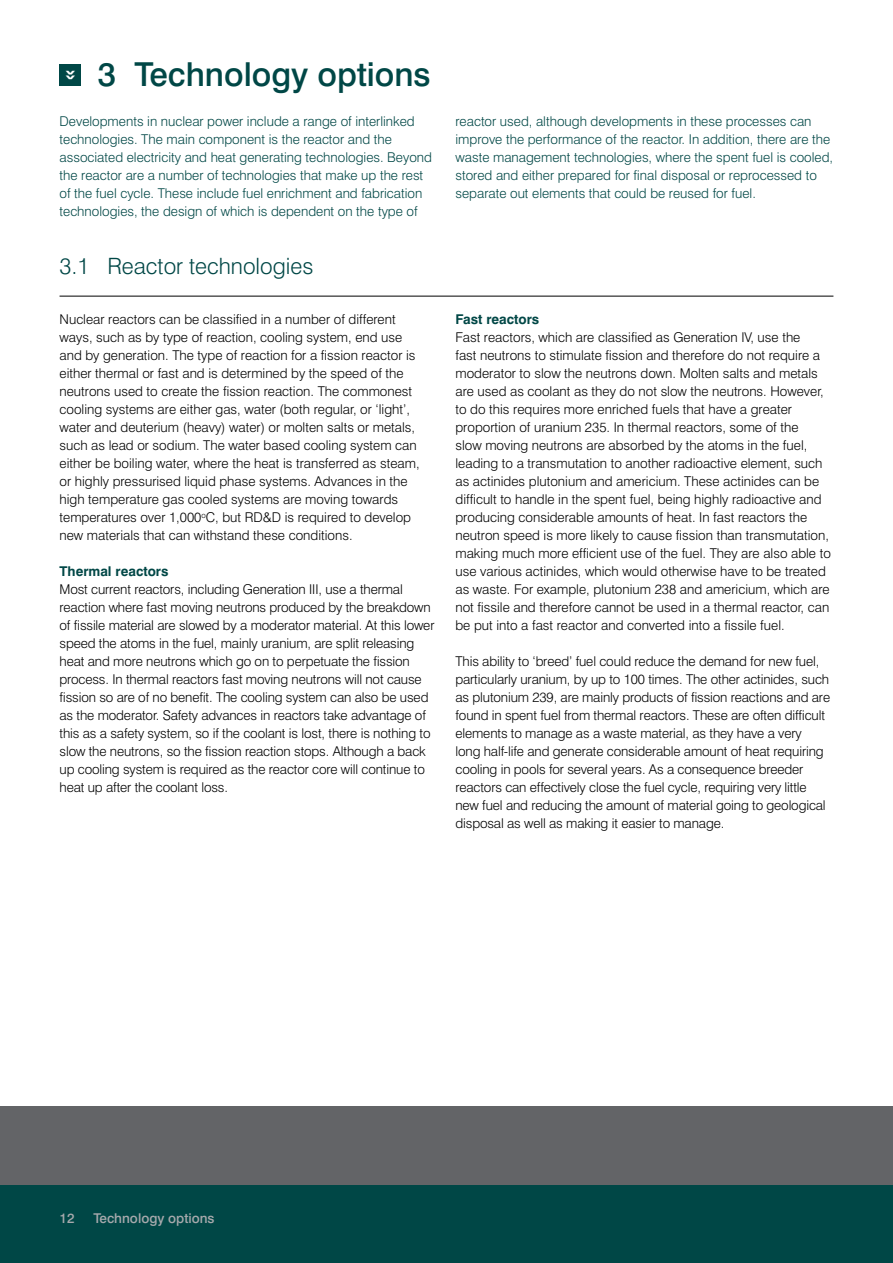
<style>
.page{position:relative;width:893px;height:1263px;background:#fff}
.page>*{position:absolute;margin:0;border:0;box-sizing:border-box;transform-origin:0 0}
.t1{font:500 33px "Swiss 721 BT";color:#004746}
.t2{font:300 22.5px "Swiss 721 BT";color:#004746}
.t3{font:700 22.5px "Swiss 721 BT";color:#fff}
.t4{font:300 13.5px/18px "Swiss 721 BT";color:#000}
.t5{font:300 13.5px/18px "Swiss 721 BT";color:#004746}
.t6{font:700 13.5px "Swiss 721 BT";color:#004746}
.t7{font:500 13.5px "Swiss 721 BT";color:#a7a9ac}
</style>
<div class="page">
<div style="left:0;top:1185px;width:892px;height:78px;background:#004746"></div>
<div style="left:0;top:1106px;width:892px;height:79px;background:#636467"></div>
<div style="left:60px;top:65px;width:21px;height:21px;background:#004746"></div>
<hr style="left:60px;top:296px;width:773px;height:1px;background:#000">
<h2 class="t3" style="left:86px;top:70px;width:12px;rotate:90deg">»</h2>
<h1 class="t1" style="left:98px;top:54px;width:334px">3 Technology options</h1>
<p class="t5" style="left:60px;top:112px;width:374px">Developments in nuclear power include a range of interlinked technologies. The main component is the reactor and the associated electricity and heat generating technologies. Beyond the reactor are a number of technologies that make up the rest of the fuel cycle. These include fuel enrichment and fabrication technologies, the design of which is dependent on the type of</p>
<p class="t5" style="left:455px;top:112px;width:379px">reactor used, although developments in these processes can improve the performance of the reactor. In addition, there are the waste management technologies, where the spent fuel is cooled, stored and either prepared for final disposal or reprocessed to separate out elements that could be reused for fuel.</p>
<h2 class="t2" style="left:60px;top:253px;width:255px">3.1 Reactor technologies</h2>
<p class="t4" style="left:60px;top:310px;width:362px">Nuclear reactors can be classified in a number of different ways, such as by type of reaction, cooling system, end use and by generation. The type of reaction for a fission reactor is either thermal or fast and is determined by the speed of the neutrons used to create the fission reaction. The commonest cooling systems are either gas, water (both regular, or ‘light’, water and deuterium (heavy) water) or molten salts or metals, such as lead or sodium. The water based cooling system can either be boiling water, where the heat is transferred as steam, or highly pressurised liquid phase systems. Advances in the high temperature gas cooled systems are moving towards temperatures over 1,000<sup>o</sup>C, but RD&amp;D is required to develop new materials that can withstand these conditions.</p>
<p class="t6" style="left:60px;top:563px;width:110px">Thermal reactors</p>
<p class="t4" style="left:60px;top:580px;width:376px">Most current reactors, including Generation III, use a thermal reaction where fast moving neutrons produced by the breakdown of fissile material are slowed by a moderator material. At this lower speed the atoms in the fuel, mainly uranium, are split releasing heat and more neutrons which go on to perpetuate the fission process. In thermal reactors fast moving neutrons will not cause fission so are of no benefit. The cooling system can also be used as the moderator. Safety advances in reactors take advantage of this as a safety system, so if the coolant is lost, there is nothing to slow the neutrons, so the fission reaction stops. Although a back up cooling system is required as the reactor core will continue to heat up after the coolant loss.</p>
<p class="t6" style="left:455px;top:311px;width:85px">Fast reactors</p>
<p class="t4" style="left:455px;top:328px;width:377px">Fast reactors, which are classified as Generation IV, use the<br>fast neutrons to stimulate fission and therefore do not require a moderator to slow the neutrons down. Molten salts and metals are used as coolant as they do not slow the neutrons. However, to do this requires more enriched fuels that have a greater proportion of uranium 235. In thermal reactors, some of the<br>slow moving neutrons are absorbed by the atoms in the fuel, leading to a transmutation to another radioactive element, such as actinides plutonium and americium. These actinides can be difficult to handle in the spent fuel, being highly radioactive and producing considerable amounts of heat. In fast reactors the neutron speed is more likely to cause fission than transmutation, making much more efficient use of the fuel. They are also able to use various actinides, which would otherwise have to be treated as waste. For example, plutonium 238 and americium, which are not fissile and therefore cannot be used in a thermal reactor, can be put into a fast reactor and converted into a fissile fuel.</p>
<p class="t4" style="left:455px;top:652px;width:376px">This ability to ‘breed’ fuel could reduce the demand for new fuel, particularly uranium, by up to 100 times. The other actinides, such as plutonium 239, are mainly products of fission reactions and are found in spent fuel from thermal reactors. These are often difficult elements to manage as a waste material, as they have a very<br>long half-life and generate considerable amount of heat requiring cooling in pools for several years. As a consequence breeder reactors can effectively close the fuel cycle, requiring very little new fuel and reducing the amount of material going to geological disposal as well as making it easier to manage.</p>
<p class="t7" style="left:60px;top:1210px;width:17px">12</p>
<p class="t7" style="left:93px;top:1210px;width:123px">Technology options</p>
</div>
